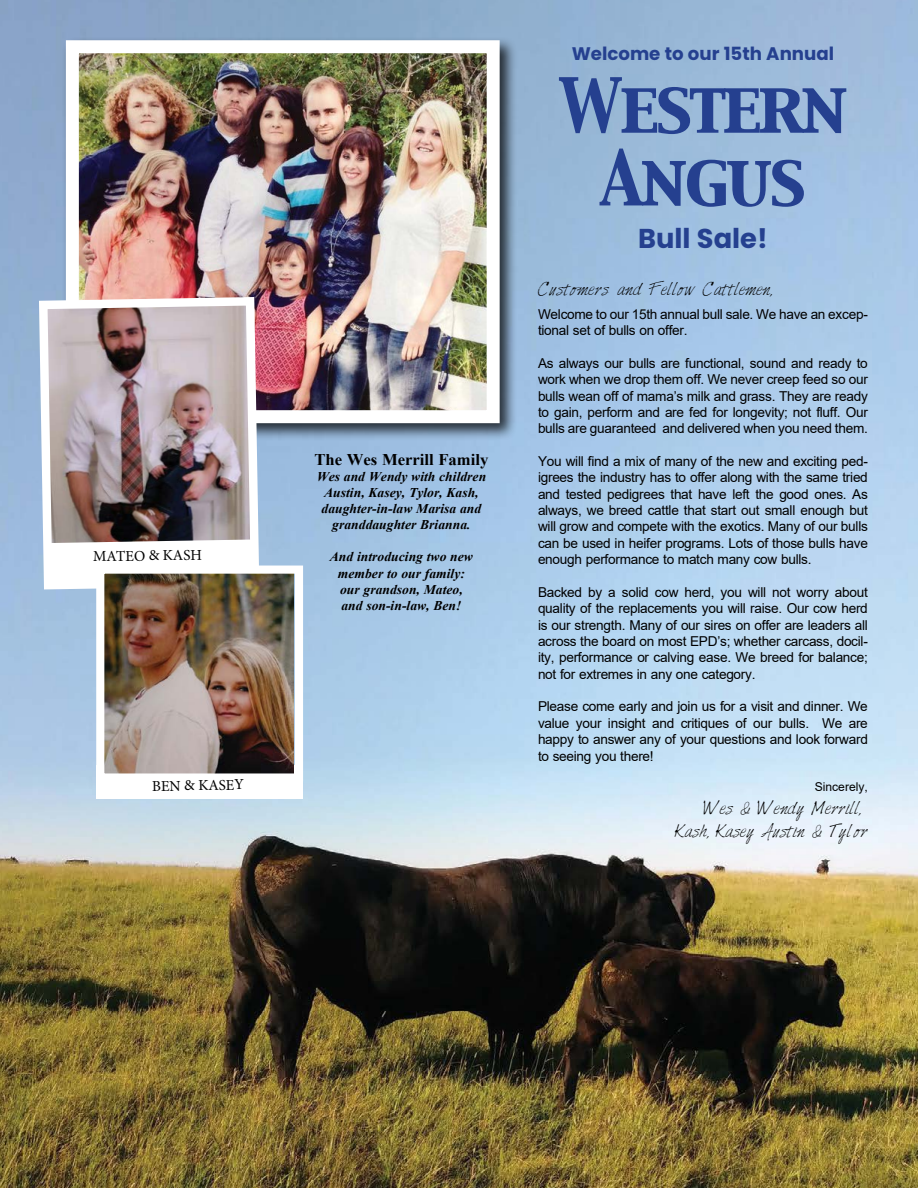
<style>
.page{position:relative;width:918px;height:1188px;background:#fff}
.page>*{position:absolute;margin:0;border:0;box-sizing:border-box;transform-origin:0 0}
.t1{font:66.6px/72.8px "Capitals";letter-spacing:-.05em;color:#25408f;text-align:center}
.t2{font:700 27.3px "Poppins";color:#25408f}
.t3{font:700 18.15px "Poppins";color:#25408f}
.t4{font:700 16.35px "Times New Roman";color:#000}
.t5{font:15.15px/22.6px "Harabara Hand";letter-spacing:-.01em;color:#000;text-align:right}
.t6{font:15.15px "Minion Pro";color:#000}
.t7{font:13.65px/16.4px "Arial";letter-spacing:-.02em;color:#000;text-align:justify}
.t8{font:italic 700 13.35px/16px "Times New Roman";color:#000;text-align:center}
.t9{font:12.15px "Arial";color:#000}
</style>
<div class="page">
<img style="left:0;top:0;width:918px;height:1188px">
<div style="left:62px;top:37px;width:455px;height:404px;background:#000;opacity:.75"></div>
<img style="left:80px;top:54px;width:406px;height:355px">
<div style="left:66px;top:40px;width:434px;height:383px;border:13px solid #fff"></div>
<img style="left:35px;top:293px;width:229px;height:301px">
<svg style="left:47px;top:539px;width:207px;height:43px"></svg>
<div style="left:96px;top:765px;width:207px;height:33px;background:#fff"></div>
<img style="left:105px;top:575px;width:189px;height:198px">
<div style="left:96px;top:566px;width:207px;height:216px;border:8px solid #fff"></div>
<svg style="left:911px;top:0;width:7px;height:7px"></svg>
<p class="t6" style="left:93px;top:546px;width:110px;rotate:-1deg">MATEO &amp; KASH</p>
<p class="t6" style="left:152px;top:776px;width:93px;rotate:-1deg">BEN &amp; KASEY</p>
<p class="t4" style="left:315px;top:448px;width:175px">The Wes Merrill Family</p>
<p class="t8" style="left:317px;top:468px;width:171px">Wes and Wendy with children<br>Austin, Kasey, Tylor, Kash, daughter-in-law Marisa and granddaughter Brianna.</p>
<p class="t8" style="left:330px;top:549px;width:145px">And introducing two new member to our family: our grandson, Mateo, and son-in-law, Ben!</p>
<h3 class="t3" style="left:572px;top:43px;width:264px">Welcome to our 15th Annual</h3>
<h1 class="t1" style="left:558px;top:74px;width:292px">Western<br>Angus</h1>
<h2 class="t2" style="left:638px;top:222px;width:131px">Bull Sale!</h2>
<p class="t5" style="left:538px;top:278px;width:243px">Customers and Fellow Cattlemen,</p>
<p class="t7" style="left:538px;top:306px;width:331px">Welcome to our 15th annual bull sale. We have an excep&shy;tional set of bulls on offer.</p>
<p class="t7" style="left:538px;top:355px;width:331px">As always our bulls are functional, sound and ready to work when we drop them off. We never creep feed so our bulls wean off of mama’s milk and grass. They are ready to gain, perform and are fed for longevity; not fluff. Our bulls are guaranteed and delivered when you need them.</p>
<p class="t7" style="left:538px;top:453px;width:331px">You will find a mix of many of the new and exciting ped&shy;igrees the industry has to offer along with the same tried and tested pedigrees that have left the good ones. As always, we breed cattle that start out small enough but will grow and compete with the exotics. Many of our bulls can be used in heifer programs. Lots of those bulls have enough performance to match many cow bulls.</p>
<p class="t7" style="left:538px;top:584px;width:331px">Backed by a solid cow herd, you will not worry about quality of the replacements you will raise. Our cow herd is our strength. Many of our sires on offer are leaders all across the board on most EPD’s; whether carcass, docil&shy;ity, performance or calving ease. We breed for balance; not for extremes in any one category.</p>
<p class="t7" style="left:538px;top:698px;width:331px">Please come early and join us for a visit and dinner. We value your insight and critiques of our bulls. We are happy to answer any of your questions and look forward to seeing you there!</p>
<p class="t9" style="left:815px;top:779px;width:55px">Sincerely,</p>
<p class="t5" style="left:675px;top:798px;width:194px">Wes &amp; Wendy Merrill,<br>Kash,Kasey Austin &amp; Tylor</p>
</div>
